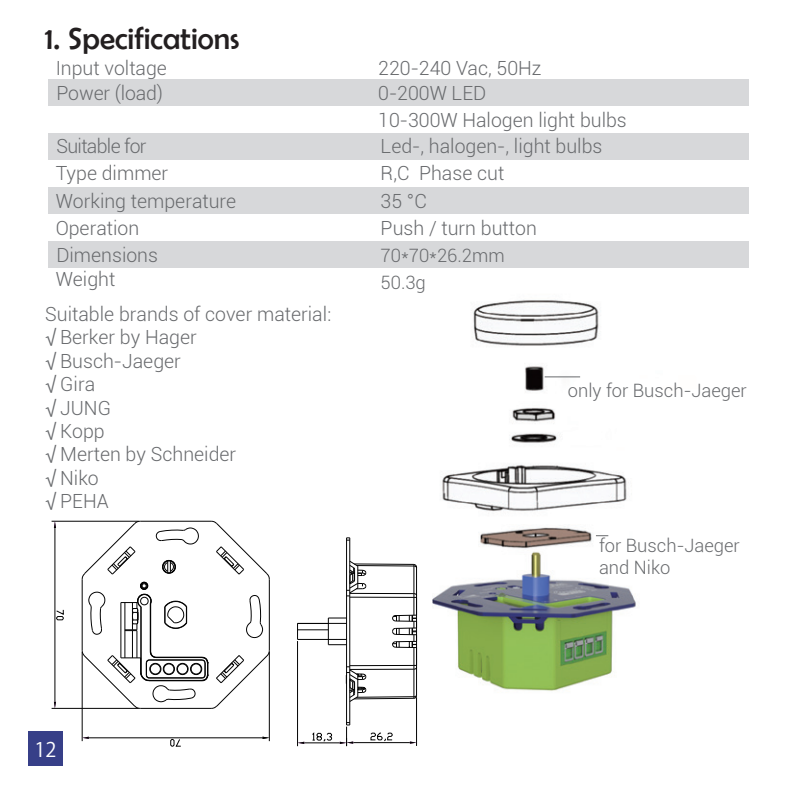
<style>
.page{position:relative;width:794px;height:794px;background:#fff}
.page>*{position:absolute;margin:0;border:0;box-sizing:border-box;transform-origin:0 0}
.t1{font:31.2px "Berlin Sans FB";color:#231f20}
.t2{font:20px "Koz Go Pr 6 N";color:#fff}
.t3{font:300 19.6px/23.2px "Roboto";color:#686a6d}
.t4{font:300 18.4px/26.4px "Roboto";color:#686a6d}
.s1{font-family:"Myriad Pro";font-weight:400}
</style>
<div class="page">
<div style="left:361px;top:80px;width:387px;height:26px;background:#d7d8da"></div>
<div style="left:361px;top:133px;width:387px;height:27px;background:#d7d8da"></div>
<div style="left:361px;top:187px;width:387px;height:27px;background:#d7d8da"></div>
<div style="left:361px;top:241px;width:387px;height:27px;background:#d7d8da"></div>
<div style="left:48px;top:79px;width:315px;height:27px;background:#d7d8da"></div>
<div style="left:48px;top:133px;width:315px;height:27px;background:#d7d8da"></div>
<div style="left:48px;top:187px;width:315px;height:27px;background:#d7d8da"></div>
<div style="left:48px;top:241px;width:315px;height:27px;background:#d7d8da"></div>
<svg style="left:81px;top:520px;width:189px;height:189px"></svg>
<hr style="left:269px;top:652px;width:1px;height:89px;background:#030303">
<hr style="left:81px;top:652px;width:2px;height:89px;background:#030303">
<hr style="left:89px;top:737px;width:173px;height:1px;background:#030303">
<svg style="left:262px;top:736px;width:7px;height:3px"></svg>
<svg style="left:82px;top:736px;width:7px;height:3px"></svg>
<svg style="left:170px;top:738px;width:12px;height:9px"></svg>
<hr style="left:52px;top:707px;width:87px;height:2px;background:#030303">
<hr style="left:52px;top:520px;width:87px;height:2px;background:#030303">
<hr style="left:54px;top:528px;width:2px;height:173px;background:#030303">
<svg style="left:54px;top:701px;width:2px;height:7px"></svg>
<svg style="left:54px;top:521px;width:2px;height:7px"></svg>
<svg style="left:55px;top:609px;width:9px;height:11px"></svg>
<hr style="left:354px;top:697px;width:60px;height:2px;background:#030303">
<hr style="left:357px;top:696px;width:57px;height:2px;background:#030303">
<svg style="left:297px;top:624px;width:1px;height:15px"></svg>
<hr style="left:350px;top:668px;width:64px;height:2px;background:#030303">
<hr style="left:350px;top:665px;width:64px;height:1px;background:#030303">
<hr style="left:395px;top:646px;width:21px;height:2px;background:#030303">
<hr style="left:346px;top:538px;width:1px;height:187px;background:#030303">
<hr style="left:349px;top:538px;width:1px;height:187px;background:#030303">
<hr style="left:395px;top:640px;width:21px;height:2px;background:#030303">
<hr style="left:297px;top:639px;width:49px;height:1px;background:#030303">
<hr style="left:395px;top:633px;width:21px;height:2px;background:#030303">
<hr style="left:395px;top:627px;width:21px;height:2px;background:#030303">
<hr style="left:297px;top:629px;width:31px;height:1px;background:#030303">
<hr style="left:297px;top:622px;width:49px;height:2px;background:#030303">
<hr style="left:395px;top:614px;width:21px;height:2px;background:#030303">
<svg style="left:328px;top:617px;width:18px;height:28px"></svg>
<hr style="left:395px;top:620px;width:21px;height:2px;background:#030303">
<hr style="left:350px;top:596px;width:64px;height:2px;background:#030303">
<hr style="left:350px;top:592px;width:64px;height:2px;background:#030303">
<hr style="left:357px;top:565px;width:57px;height:1px;background:#030303">
<hr style="left:354px;top:563px;width:60px;height:2px;background:#030303">
<svg style="left:346px;top:537px;width:4px;height:4px"></svg>
<svg style="left:392px;top:641px;width:8px;height:7px"></svg>
<svg style="left:392px;top:614px;width:8px;height:21px"></svg>
<svg style="left:408px;top:563px;width:9px;height:136px"></svg>
<svg style="left:346px;top:560px;width:21px;height:36px"></svg>
<svg style="left:346px;top:666px;width:21px;height:36px"></svg>
<hr style="left:416px;top:697px;width:1px;height:49px;background:#030303">
<hr style="left:353px;top:742px;width:57px;height:1px;background:#030303">
<svg style="left:370px;top:732px;width:23px;height:10px"></svg>
<hr style="left:297px;top:641px;width:1px;height:105px;background:#030303">
<hr style="left:304px;top:742px;width:36px;height:1px;background:#030303">
<svg style="left:297px;top:741px;width:7px;height:3px"></svg>
<svg style="left:340px;top:722px;width:13px;height:24px"></svg>
<svg style="left:312px;top:732px;width:20px;height:10px"></svg>
<img style="left:432px;top:300px;width:204px;height:391px">
<hr style="left:544px;top:376px;width:36px;height:1px;background:#686a6d">
<svg style="left:596px;top:535px;width:12px;height:1px"></svg>
<div style="left:28px;top:731px;width:34px;height:34px;background:#373f88"></div>
<h1 class="t1" style="left:45px;top:21px;width:196px">1. Specifications</h1>
<p class="t3" style="left:56px;top:56px;width:113px">Input voltage</p>
<p class="t3" style="left:378px;top:56px;width:165px">220-240 Vac, 50Hz</p>
<p class="t3" style="left:56px;top:80px;width:108px">Power (load)</p>
<p class="t3" style="left:56px;top:131px;width:182px;line-height:27.6px">Suitable for<br>Type dimmer<br>Working temperature<br>Operation<br>Dimensions</p>
<p class="t3" style="left:56px;top:267px;width:61px">Weight</p>
<p class="t3" style="left:378px;top:80px;width:109px">0-200W LED</p>
<p class="t3" style="left:381px;top:131px;width:223px;line-height:27.6px">Led-, halogen-, light bulbs<br>R,C Phase cut<br>35 °C<br>Push / turn button</p>
<p class="t4" style="left:380px;top:242px;width:126px">70*70*26.2mm<br>50.3g</p>
<p class="t3" style="left:378px;top:107px;width:250px">10-300W Halogen light bulbs</p>
<p class="t3" style="left:45px;top:302px;width:288px">Suitable brands of cover material: <span class="s1">√</span> Berker by Hager<br><span class="s1">√</span> Busch-Jaeger<br><span class="s1">√</span> Gira<br><span class="s1">√</span> JUNG<br><span class="s1">√</span> Kopp<br><span class="s1">√</span> Merten by Schneider<br><span class="s1">√</span> Niko<br><span class="s1">√</span> PEHA</p>
<p class="t2" style="left:34px;top:738px;width:24px">12</p>
<p class="t4" style="left:568px;top:377px;width:180px">only for Busch-Jaeger</p>
<p class="t4" style="left:599px;top:533px;width:142px;line-height:22px">for Busch-Jaeger and Niko</p>
</div>
